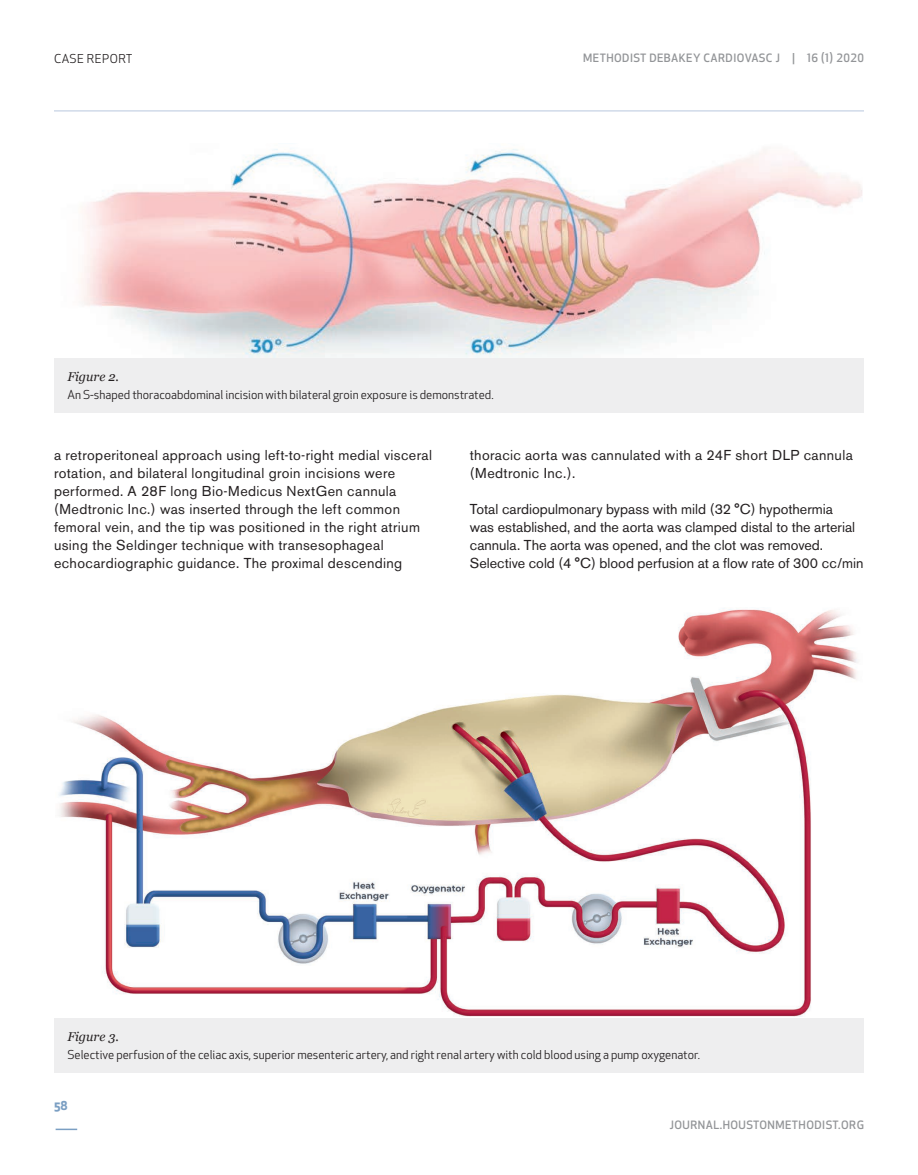
<style>
.page{position:relative;width:918px;height:1175px;background:#fff}
.page>*{position:absolute;margin:0;border:0;box-sizing:border-box;transform-origin:0 0}
.t1{font:14.25px/18px "Akzidenz Grotesk BE";letter-spacing:.025em;color:#231f20}
.t2{font:14.25px/18px "Akzidenz Grotesk BE";color:#231f20}
.t3{font:italic 12.75px "Georgia";color:#231f20}
.t4{font:12px "Apex New";color:#231f20}
.t5{font:12px "Apex New";letter-spacing:.04em;color:#231f20}
.t6{font:700 12px "Apex New";color:#7b9fc3}
.t7{font:500 11.25px "Apex New";letter-spacing:.04em;color:#939598}
</style>
<div class="page">
<hr style="left:56px;top:1128px;width:21px;height:2px;background:#7b9fc3">
<hr style="left:54px;top:110px;width:810px;height:1px;background:#b8c8de">
<img style="left:80px;top:149px;width:782px;height:209px">
<div style="left:54px;top:358px;width:810px;height:54px;background:#eeeeef"></div>
<img style="left:59px;top:608px;width:798px;height:408px">
<div style="left:54px;top:1017px;width:810px;height:55px;background:#eeeeef"></div>
<p class="t5" style="left:54px;top:51px;width:80px">CASE REPORT</p>
<p class="t7" style="left:583px;top:51px;width:282px">METHODIST DEBAKEY CARDIOVASC J | 16 (1) 2020</p>
<p class="t3" style="left:68px;top:368px;width:53px">Figure 2.</p>
<p class="t4" style="left:68px;top:387px;width:428px">An S-shaped thoracoabdominal incision with bilateral groin exposure is demonstrated.</p>
<p class="t1" style="left:54px;top:446px;width:380px">a retroperitoneal approach using left-to-right medial visceral rotation, and bilateral longitudinal groin incisions were performed. A 28F long Bio-Medicus NextGen cannula (Medtronic Inc.) was inserted through the left common femoral vein, and the tip was positioned in the right atrium using the Seldinger technique with transesophageal echocardiographic guidance. The proximal descending</p>
<p class="t1" style="left:470px;top:446px;width:385px">thoracic aorta was cannulated with a 24F short DLP cannula (Medtronic Inc.).</p>
<p class="t2" style="left:470px;top:500px;width:395px">Total cardiopulmonary bypass with mild (32 °C) hypothermia<br>was established, and the aorta was clamped distal to the arterial cannula. The aorta was opened, and the clot was removed.<br>Selective cold (4 °C) blood perfusion at a flow rate of 300 cc/min</p>
<p class="t3" style="left:67px;top:1028px;width:53px">Figure 3.</p>
<p class="t4" style="left:67px;top:1047px;width:634px">Selective perfusion of the celiac axis, superior mesenteric artery, and right renal artery with cold blood using a pump oxygenator.</p>
<p class="t6" style="left:54px;top:1097px;width:15px">58</p>
<p class="t7" style="left:670px;top:1117px;width:196px">JOURNAL.HOUSTONMETHODIST.ORG</p>
</div>
